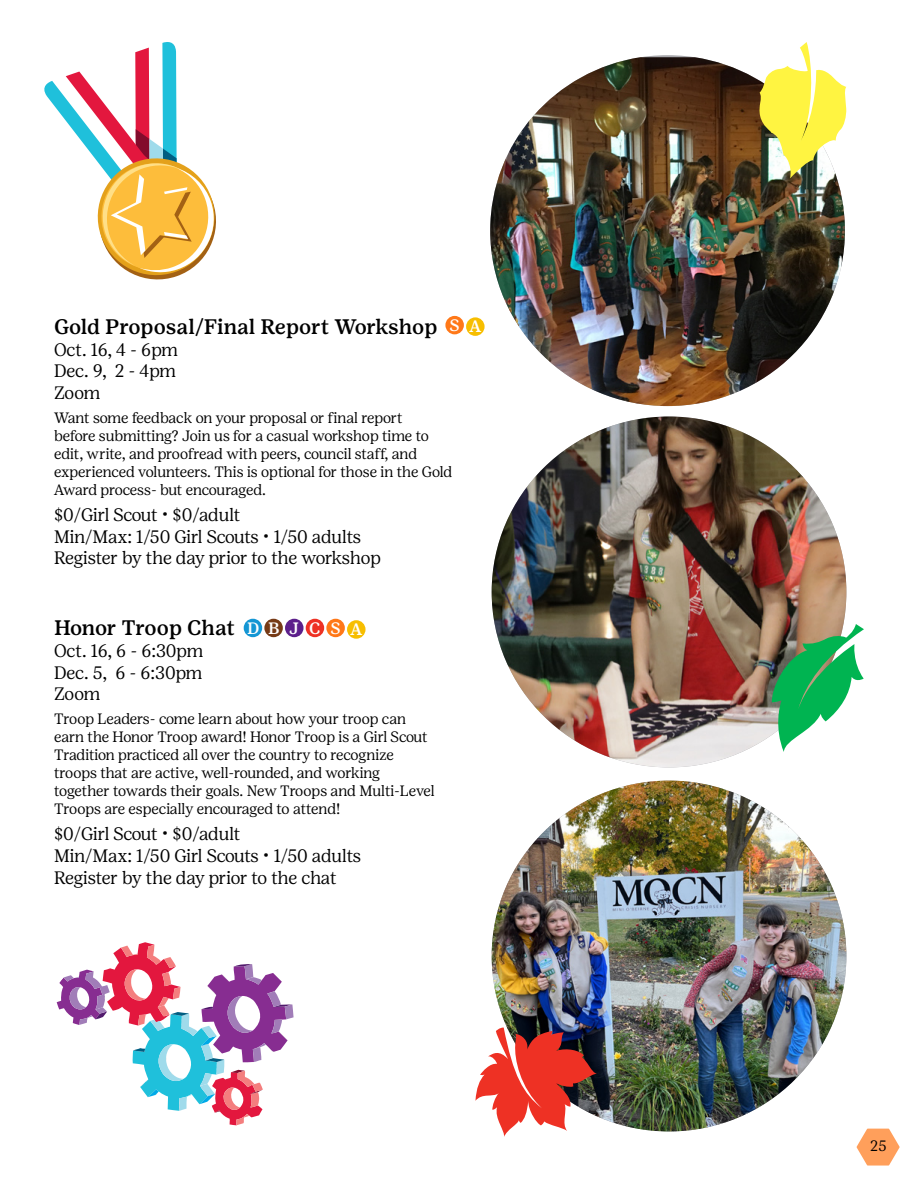
<style>
.page{position:relative;width:918px;height:1188px;background:#fff}
.page>*{position:absolute;margin:0;border:0;box-sizing:border-box;transform-origin:0 0}
.t1{font:500 21px "Girl Scout Text";letter-spacing:-.01em;color:#000}
.t2{font:300 18px/21.6px "Girl Scout Display";letter-spacing:-.01em;color:#000;text-align:justify}
.t3{font:500 16.5px "Girl Scout Text";letter-spacing:.59em;color:#fff}
.t4{font:300 15px/18px "Girl Scout Display";letter-spacing:-.005em;color:#000}
</style>
<div class="page">
<svg style="left:857px;top:1129px;width:43px;height:37px"></svg>
<div style="left:445px;top:316px;width:19px;height:18px;background:#ff7818;border-radius:50%"></div>
<div style="left:466px;top:317px;width:19px;height:19px;background:#f7be00;border-radius:50%"></div>
<div style="left:244px;top:619px;width:18px;height:18px;background:#1496d4;border-radius:50%"></div>
<div style="left:264px;top:619px;width:19px;height:18px;background:#763a16;border-radius:50%"></div>
<div style="left:285px;top:619px;width:19px;height:18px;background:#5c1f8b;border-radius:50%"></div>
<div style="left:306px;top:619px;width:18px;height:18px;background:#ee3124;border-radius:50%"></div>
<div style="left:326px;top:619px;width:19px;height:18px;background:#ff7818;border-radius:50%"></div>
<div style="left:347px;top:620px;width:19px;height:19px;background:#f7be00;border-radius:50%"></div>
<img style="left:492px;top:417px;width:354px;height:350px">
<img style="left:490px;top:57px;width:355px;height:349px">
<img style="left:492px;top:781px;width:354px;height:350px">
<svg style="left:475px;top:1028px;width:122px;height:109px"></svg>
<svg style="left:758px;top:42px;width:89px;height:136px"></svg>
<svg style="left:771px;top:624px;width:93px;height:128px"></svg>
<svg style="left:44px;top:42px;width:172px;height:238px"></svg>
<svg style="left:57px;top:942px;width:237px;height:183px"></svg>
<h1 class="t1" style="left:54px;top:315px;width:385px">Gold Proposal/Final Report Workshop</h1>
<p class="t2" style="left:54px;top:339px;width:126px">Oct. 16, 4 - 6pm Dec. 9, 2 - 4pm Zoom</p>
<p class="t4" style="left:54px;top:409px;width:400px">Want some feedback on your proposal or final report<br>before submitting? Join us for a casual workshop time to edit, write, and proofread with peers, council staff, and experienced volunteers. This is optional for those in the Gold Award process- but encouraged.</p>
<p class="t2" style="left:54px;top:504px;width:328px;text-align:left">$0/Girl Scout • $0/adult<br>Min/Max: 1/50 Girl Scouts • 1/50 adults<br>Register by the day prior to the workshop</p>
<p class="t3" style="left:450px;top:316px;width:33px">S A</p>
<h1 class="t1" style="left:54px;top:616px;width:183px">Honor Troop Chat</h1>
<p class="t2" style="left:54px;top:640px;width:151px">Oct. 16, 6 - 6:30pm Dec. 5, 6 - 6:30pm Zoom</p>
<p class="t4" style="left:54px;top:710px;width:382px">Troop Leaders- come learn about how your troop can earn the Honor Troop award! Honor Troop is a Girl Scout Tradition practiced all over the country to recognize troops that are active, well-rounded, and working together towards their goals. New Troops and Multi-Level Troops are especially encouraged to attend!</p>
<p class="t2" style="left:54px;top:823px;width:309px;text-align:left">$0/Girl Scout • $0/adult<br>Min/Max: 1/50 Girl Scouts • 1/50 adults<br>Register by the day prior to the chat</p>
<p class="t3" style="left:247px;top:619px;width:116px">DBJCSA</p>
<p class="t4" style="left:870px;top:1137px;width:18px">25</p>
</div>
